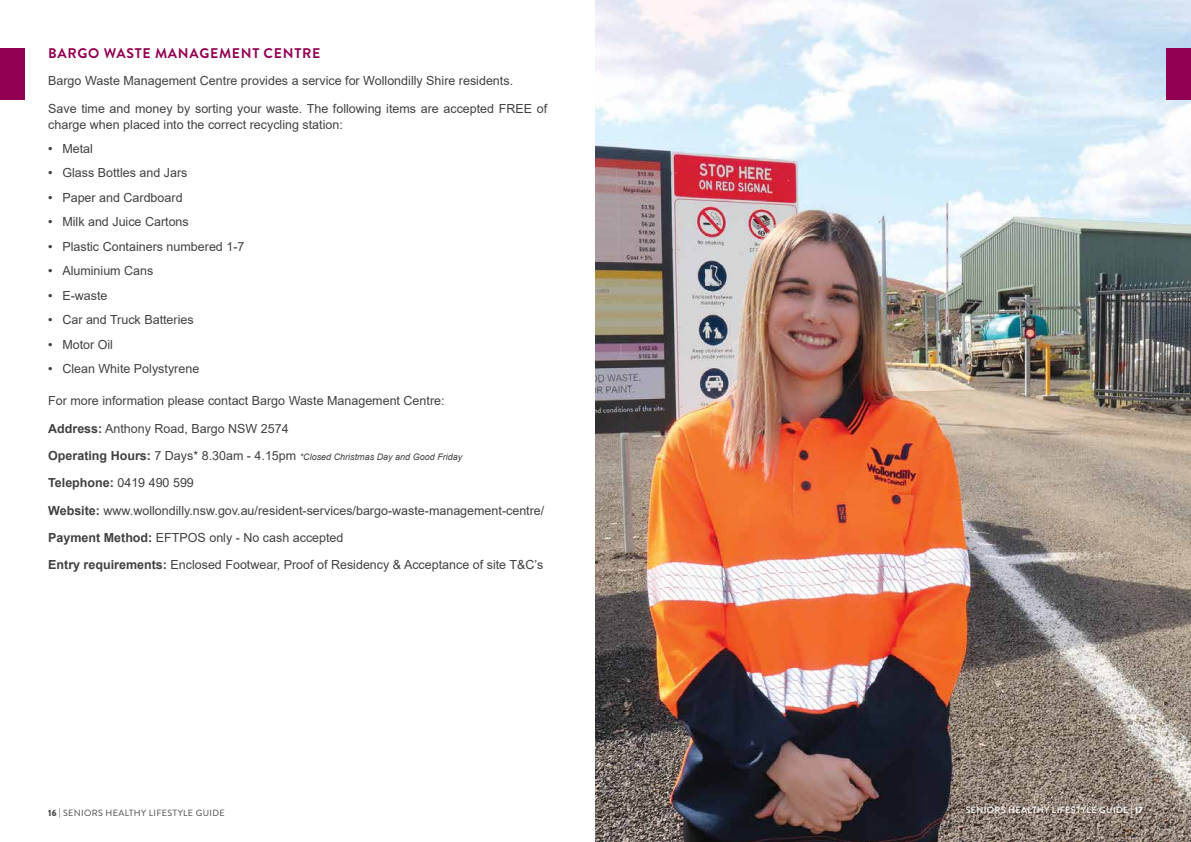
<style>
.page{position:relative;width:1191px;height:842px;background:#fff}
.page>*{position:absolute;margin:0;border:0;box-sizing:border-box;transform-origin:0 0}
.t1{font:700 14px "Brandon Grotesque";letter-spacing:.05em;color:#920051}
.t2{font:12.5px/27.3px "Arial";color:#414042}
.t3{font:italic 9px "Arial";color:#414042}
.t4{font:9px "Brandon Grotesque";letter-spacing:.04em;color:#414042}
.t5{font:500 9px "Brandon Grotesque";letter-spacing:.04em;color:#fff}
.s1{font-weight:500}
.s2{font-weight:700}
.s3{font-weight:700;font-style:normal;font-size:12.5px}
.s4{font-style:normal;font-size:12.5px}
.s5{font-weight:900}
</style>
<div class="page">
<img style="left:595px;top:0;width:596px;height:842px">
<div style="left:0;top:48px;width:25px;height:51px;background:#920051"></div>
<div style="left:1166px;top:48px;width:25px;height:51px;background:#920051"></div>
<p class="t1" style="left:48px;top:43px;width:273px">BARGO WASTE MANAGEMENT CENTRE</p>
<p class="t2" style="left:48px;top:67px;width:500px">Bargo Waste Management Centre provides a service for Wollondilly Shire residents.<br>Save time and money by sorting your waste. The following items are accepted FREE of</p>
<p class="t2" style="left:48px;top:111px;width:296px">charge when placed into the correct recycling station:</p>
<p class="t2" style="left:48px;top:135px;width:46px"><span class="s1">•</span> Metal</p>
<p class="t2" style="left:48px;top:159px;width:141px"><span class="s1">•</span> Glass Bottles and Jars</p>
<p class="t2" style="left:48px;top:184px;width:136px"><span class="s1">•</span> Paper and Cardboard</p>
<p class="t2" style="left:48px;top:208px;width:142px"><span class="s1">•</span> Milk and Juice Cartons</p>
<p class="t2" style="left:48px;top:233px;width:198px"><span class="s1">•</span> Plastic Containers numbered 1-7</p>
<p class="t2" style="left:48px;top:257px;width:107px"><span class="s1">•</span> Aluminium Cans</p>
<p class="t2" style="left:48px;top:282px;width:61px"><span class="s1">•</span> E-waste</p>
<p class="t2" style="left:48px;top:306px;width:147px"><span class="s1">•</span> Car and Truck Batteries</p>
<p class="t2" style="left:48px;top:331px;width:66px"><span class="s1">•</span> Motor Oil</p>
<p class="t2" style="left:48px;top:355px;width:153px"><span class="s1">•</span> Clean White Polystyrene</p>
<p class="t2" style="left:48px;top:387px;width:398px">For more information please contact Bargo Waste Management Centre:<br><span class="s2">Address:</span> Anthony Road, Bargo NSW 2574</p>
<p class="t3" style="left:48px;top:451px;width:416px"><span class="s3">Operating Hours:</span> <span class="s4">7 Days* 8.30am - 4.15pm</span> *Closed Christmas Day and Good Friday</p>
<p class="t2" style="left:48px;top:469px;width:498px"><span class="s2">Telephone:</span> 0419 490 599<br><span class="s2">Website:</span> www.wollondilly.nsw.gov.au/resident-services/bargo-waste-management-centre/ <span class="s2">Payment Method:</span> EFTPOS only - No cash accepted<br><span class="s2">Entry requirements:</span> Enclosed Footwear, Proof of Residency &amp; Acceptance of site T&amp;C’s</p>
<p class="t4" style="left:48px;top:807px;width:178px"><span class="s5">16</span> | SENIORS HEALTHY LIFESTYLE GUIDE</p>
<p class="t5" style="left:965px;top:803px;width:179px">SENIORS HEALTHY LIFESTYLE GUIDE | <span class="s5">17</span></p>
</div>
